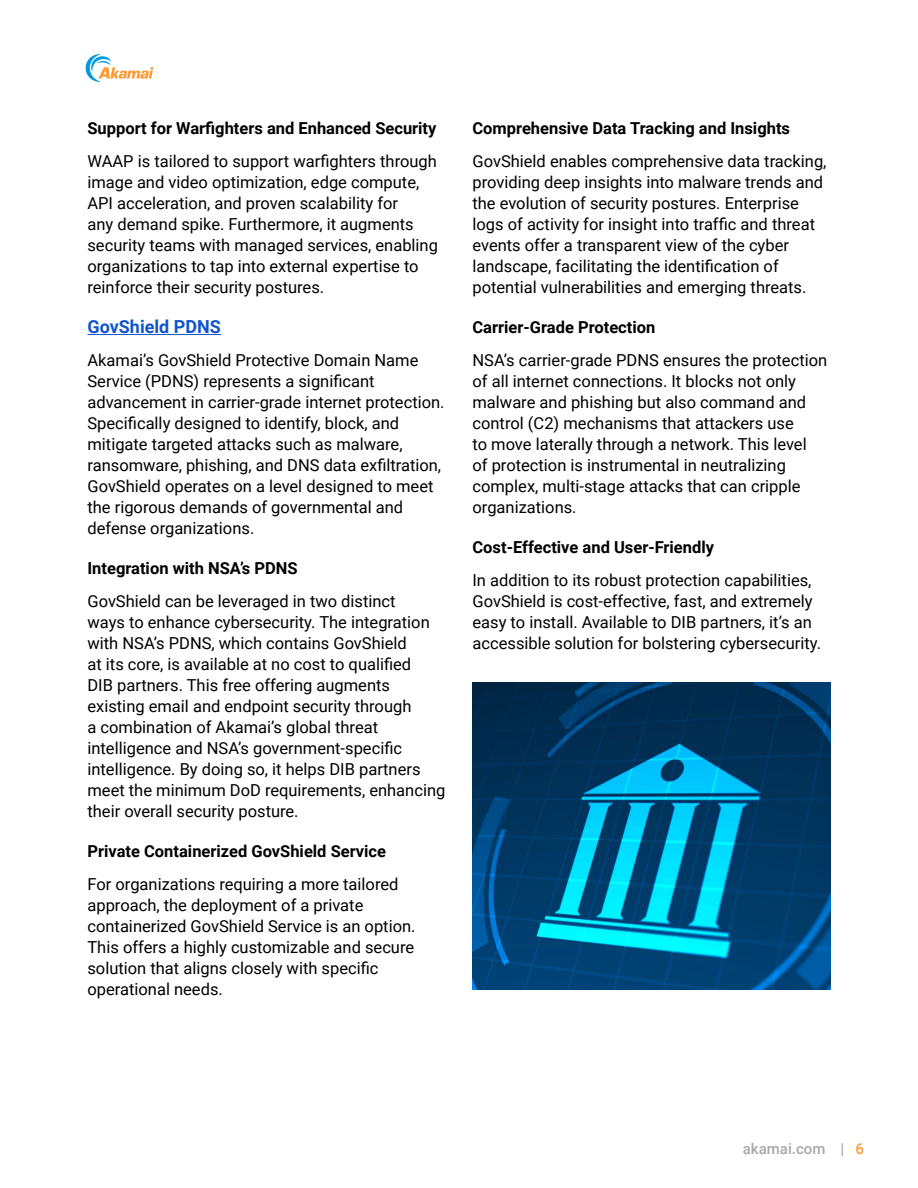
<style>
.page{position:relative;width:918px;height:1188px;background:#fff}
.page>*{position:absolute;margin:0;border:0;box-sizing:border-box;transform-origin:0 0}
.t1{font:700 18px "Roboto";color:#15c}
.t2{font:16.5px/21px "Roboto";color:#000}
.t3{font:700 16.5px "Roboto";color:#000}
.t4{font:500 15px "Roboto";color:#a8a8aa}
.s1{color:#f93}
</style>
<div class="page">
<svg style="left:86px;top:54px;width:67px;height:28px"></svg>
<hr style="left:87px;top:334px;width:134px;height:1px;background:#15c">
<img style="left:472px;top:683px;width:358px;height:306px">
<p class="t3" style="left:87px;top:116px;width:351px">Support for Warfighters and Enhanced Security</p>
<p class="t2" style="left:87px;top:150px;width:352px">WAAP is tailored to support warfighters through image and video optimization, edge compute, API acceleration, and proven scalability for<br>any demand spike. Furthermore, it augments security teams with managed services, enabling organizations to tap into external expertise to reinforce their security postures.</p>
<p class="t1" style="left:87px;top:314px;width:135px">GovShield PDNS</p>
<p class="t2" style="left:87px;top:349px;width:359px">Akamai’s GovShield Protective Domain Name Service (PDNS) represents a significant advancement in carrier-grade internet protection.<br>Specifically designed to identify, block, and mitigate targeted attacks such as malware, ransomware, phishing, and DNS data exfiltration, GovShield operates on a level designed to meet the rigorous demands of governmental and defense organizations.</p>
<p class="t3" style="left:87px;top:557px;width:212px">Integration with NSA’s PDNS</p>
<p class="t2" style="left:87px;top:590px;width:359px">GovShield can be leveraged in two distinct<br>ways to enhance cybersecurity. The integration with NSA’s PDNS, which contains GovShield<br>at its core, is available at no cost to qualified<br>DIB partners. This free offering augments existing email and endpoint security through<br>a combination of Akamai’s global threat intelligence and NSA’s government-specific intelligence. By doing so, it helps DIB partners meet the minimum DoD requirements, enhancing their overall security posture.</p>
<p class="t3" style="left:87px;top:839px;width:300px">Private Containerized GovShield Service</p>
<p class="t2" style="left:87px;top:873px;width:330px">For organizations requiring a more tailored approach, the deployment of a private containerized GovShield Service is an option.<br>This offers a highly customizable and secure solution that aligns closely with specific operational needs.</p>
<p class="t3" style="left:473px;top:117px;width:319px">Comprehensive Data Tracking and Insights</p>
<p class="t2" style="left:473px;top:150px;width:356px">GovShield enables comprehensive data tracking, providing deep insights into malware trends and the evolution of security postures. Enterprise logs of activity for insight into traffic and threat events offer a transparent view of the cyber landscape, facilitating the identification of potential vulnerabilities and emerging threats.</p>
<p class="t3" style="left:473px;top:315px;width:184px">Carrier-Grade Protection</p>
<p class="t2" style="left:473px;top:349px;width:356px">NSA’s carrier-grade PDNS ensures the protection of all internet connections. It blocks not only malware and phishing but also command and control (C2) mechanisms that attackers use<br>to move laterally through a network. This level<br>of protection is instrumental in neutralizing complex, multi-stage attacks that can cripple organizations.</p>
<p class="t3" style="left:473px;top:535px;width:243px">Cost-Effective and User-Friendly</p>
<p class="t2" style="left:473px;top:569px;width:350px">In addition to its robust protection capabilities, GovShield is cost-effective, fast, and extremely easy to install. Available to DIB partners, it’s an accessible solution for bolstering cybersecurity.</p>
<p class="t4" style="left:743px;top:1139px;width:123px">akamai.com | <span class="s1">6</span></p>
</div>
